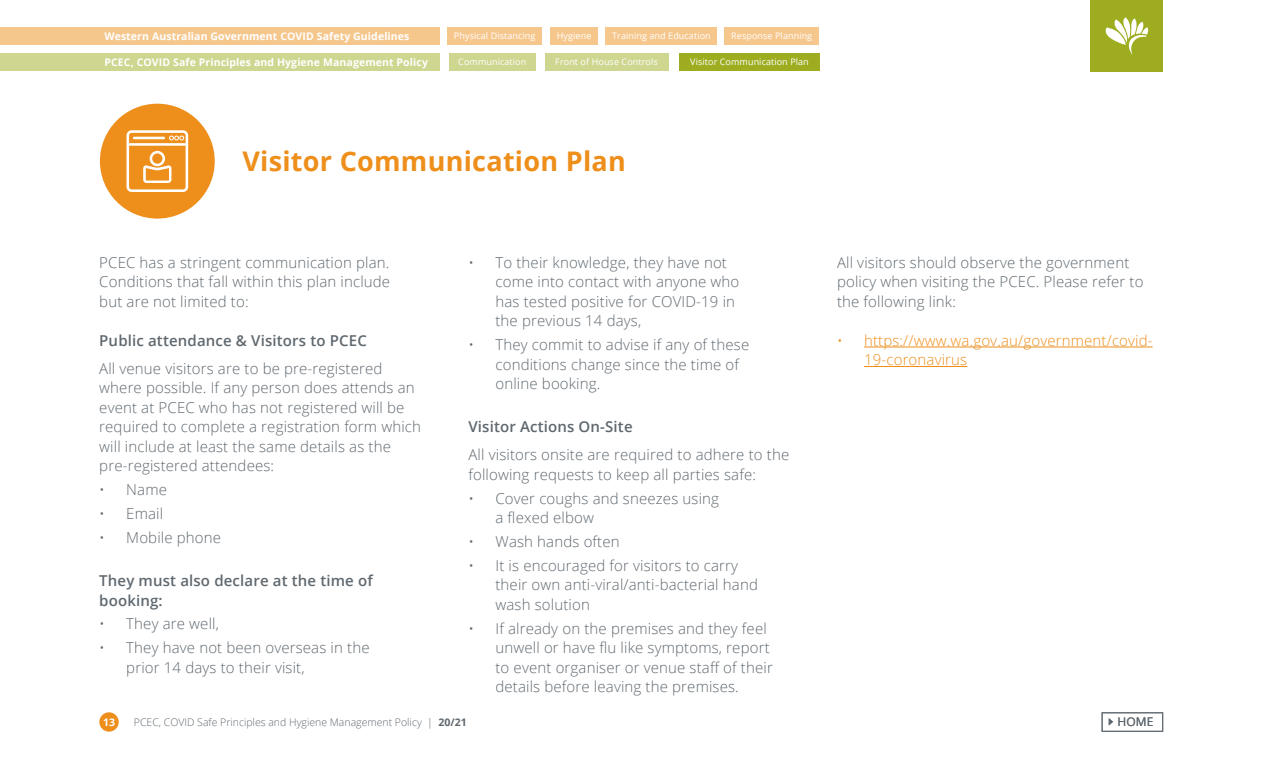
<style>
.page{position:relative;width:1263px;height:766px;background:#fff}
.page>*{position:absolute;margin:0;border:0;box-sizing:border-box;transform-origin:0 0}
.t1{font:700 27px "Open Sans";letter-spacing:.01em;color:#ee8f1c}
.t2{font:300 15px/19.5px "Open Sans";letter-spacing:.01em;color:#5f686f}
.t3{font:600 15px/19.5px "Open Sans";letter-spacing:.01em;color:#5f686f}
.t4{font:300 15px/19.5px "Open Sans";letter-spacing:.01em;color:#ee8f1c}
.t5{font:12px "Open Sans";color:#5f686f}
.t6{font:700 10.5px "Open Sans";letter-spacing:.01em;color:#fff}
.t7{font:300 10.5px "Open Sans";color:#5f686f}
.t8{font:9px "Open Sans";letter-spacing:.01em;color:#fff}
.s1{font-weight:700}
</style>
<div class="page">
<div style="left:100px;top:104px;width:115px;height:114px;background:#ee8f1c;border-radius:50%"></div>
<hr style="left:864px;top:346px;width:289px;height:1px;background:#ee8f1c">
<hr style="left:864px;top:366px;width:103px;height:1px;background:#ee8f1c">
<div style="left:0;top:27px;width:439px;height:18px;background:#f6c78d"></div>
<div style="left:447px;top:27px;width:95px;height:18px;background:#f6c78d"></div>
<div style="left:449px;top:53px;width:86px;height:18px;background:#ced68f"></div>
<div style="left:546px;top:53px;width:123px;height:18px;background:#ced68f"></div>
<div style="left:679px;top:53px;width:140px;height:18px;background:#9ead20"></div>
<div style="left:550px;top:27px;width:47px;height:18px;background:#f6c78d"></div>
<div style="left:605px;top:27px;width:111px;height:18px;background:#f6c78d"></div>
<div style="left:724px;top:27px;width:95px;height:18px;background:#f6c78d"></div>
<div style="left:0;top:53px;width:439px;height:18px;background:#ced68f"></div>
<div style="left:99px;top:712px;width:20px;height:19px;background:#ee8f1c;border-radius:50%"></div>
<div style="left:1091px;top:0;width:72px;height:71px;background:#9ead20"></div>
<svg style="left:1105px;top:17px;width:44px;height:38px"></svg>
<svg style="left:1109px;top:718px;width:4px;height:7px"></svg>
<div style="left:1102px;top:712px;width:61px;height:19px;border:1px solid #5f686f"></div>
<svg style="left:126px;top:130px;width:62px;height:62px"></svg>
<p class="t6" style="left:104px;top:29px;width:307px">Western Australian Government COVID Safety Guidelines</p>
<p class="t8" style="left:454px;top:30px;width:83px">Physical Distancing</p>
<p class="t8" style="left:458px;top:56px;width:69px">Communication</p>
<p class="t8" style="left:555px;top:56px;width:104px">Front of House Controls</p>
<p class="t8" style="left:690px;top:56px;width:120px">Visitor Communication Plan</p>
<p class="t8" style="left:557px;top:30px;width:36px">Hygiene</p>
<p class="t8" style="left:612px;top:30px;width:100px">Training and Education</p>
<p class="t8" style="left:731px;top:30px;width:82px">Response Planning</p>
<p class="t6" style="left:104px;top:55px;width:325px">PCEC, COVID Safe Principles and Hygiene Management Policy</p>
<h1 class="t1" style="left:242px;top:142px;width:385px">Visitor Communication Plan</h1>
<p class="t2" style="left:99px;top:252px;width:292px;text-align:justify">PCEC has a stringent communication plan.<br>Conditions that fall within this plan include but are not limited to:</p>
<p class="t3" style="left:99px;top:330px;width:269px">Public attendance &amp; Visitors to PCEC</p>
<p class="t2" style="left:99px;top:358px;width:323px">All venue visitors are to be pre-registered where possible. If any person does attends an event at PCEC who has not registered will be required to complete a registration form which will include at least the same details as the pre-registered attendees:</p>
<p class="t2" style="left:99px;top:479px;width:69px">• Name</p>
<p class="t2" style="left:99px;top:503px;width:65px">• Email</p>
<p class="t2" style="left:99px;top:527px;width:123px">• Mobile phone</p>
<p class="t3" style="left:99px;top:570px;width:275px">They must also declare at the time of booking:</p>
<p class="t2" style="left:99px;top:613px;width:121px">• They are well,</p>
<p class="t2" style="left:126px;top:637px;width:245px;text-indent:-27px">• They have not been overseas in the prior 14 days to their visit,</p>
<p class="t2" style="left:495px;top:252px;width:245px;text-indent:-27px">• To their knowledge, they have not come into contact with anyone who has tested positive for COVID-19 in the previous 14 days,</p>
<p class="t2" style="left:495px;top:334px;width:255px;text-indent:-27px">• They commit to advise if any of these conditions change since the time of online booking.</p>
<p class="t3" style="left:468px;top:417px;width:166px">Visitor Actions On-Site</p>
<p class="t2" style="left:468px;top:444px;width:322px">All visitors onsite are required to adhere to the following requests to keep all parties safe:</p>
<p class="t2" style="left:495px;top:488px;width:225px;text-indent:-27px">• Cover coughs and sneezes using a flexed elbow</p>
<p class="t2" style="left:468px;top:531px;width:153px">• Wash hands often</p>
<p class="t2" style="left:495px;top:555px;width:264px;text-indent:-27px">• It is encouraged for visitors to carry their own anti-viral/anti-bacterial hand wash solution</p>
<p class="t2" style="left:495px;top:617px;width:279px;text-indent:-27px">• If already on the premises and they feel unwell or have flu like symptoms, report to event organiser or venue staff of their details before leaving the premises.</p>
<p class="t2" style="left:837px;top:252px;width:308px">All visitors should observe the government policy when visiting the PCEC. Please refer to the following link:</p>
<p class="t4" style="left:864px;top:330px;width:290px;text-indent:-27px">• https://www.wa.gov.au/government/covid-<br>19-coronavirus</p>
<p class="t6" style="left:103px;top:714px;width:13px">13</p>
<p class="t7" style="left:134px;top:714px;width:334px">PCEC, COVID Safe Principles and Hygiene Management Policy | <span class="s1">20/21</span></p>
<p class="t5" style="left:1117px;top:713px;width:38px">HOME</p>
</div>
